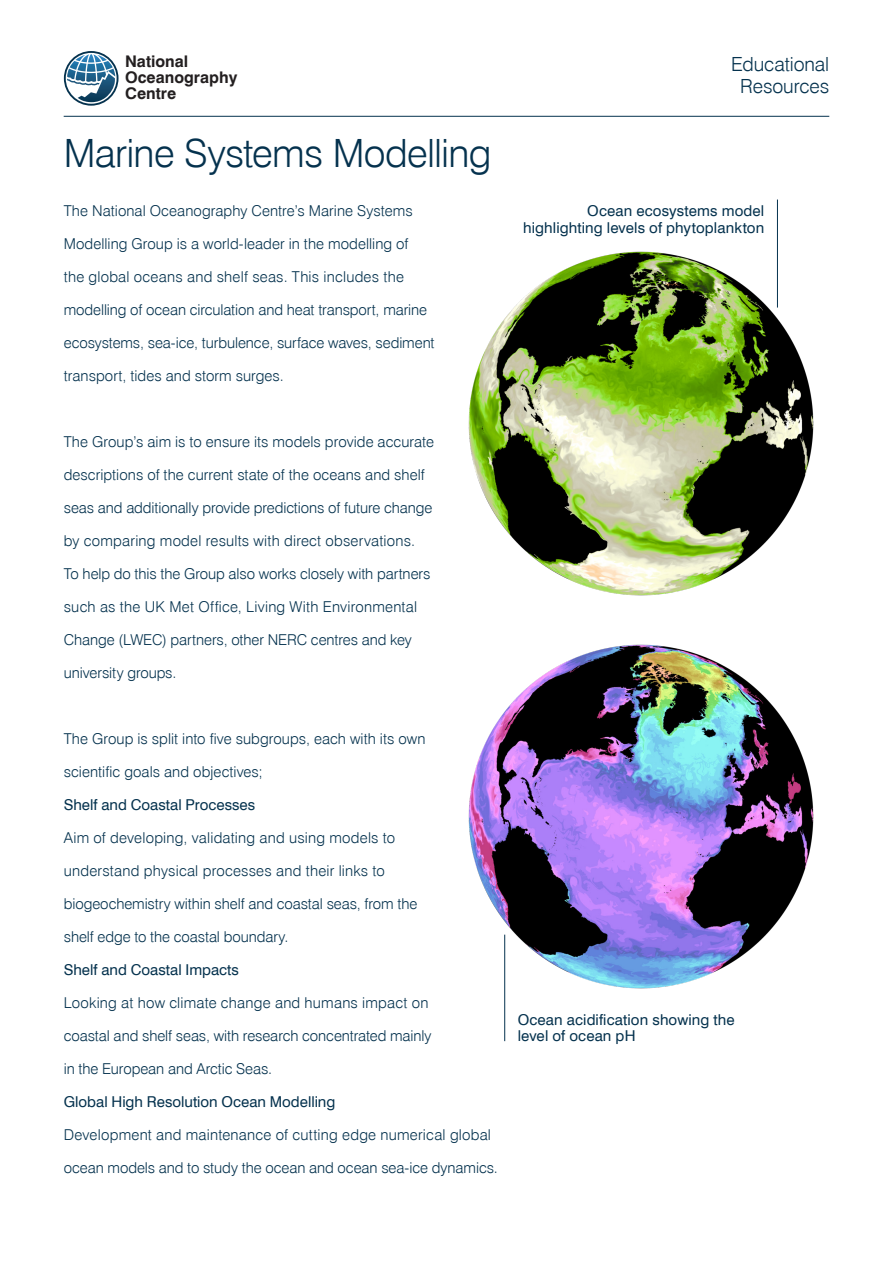
<style>
.page{position:relative;width:893px;height:1263px;background:#fff}
.page>*{position:absolute;margin:0;border:0;box-sizing:border-box;transform-origin:0 0}
.t1{font:300 39px "Swiss 721 BT";letter-spacing:-.02em;color:#05324e}
.t2{font:300 19.5px/22.5px "Swiss 721 BT";letter-spacing:-.005em;color:#05324e;text-align:center}
.t3{font:700 16.05px/16px "Swiss 721 BT";color:#231f20}
.t4{font:300 15px/33px "Swiss 721 BT";color:#05324e}
.t5{font:15px/16.5px "Swiss 721 BT";letter-spacing:.005em;color:#05324e}
</style>
<div class="page">
<svg style="left:64px;top:51px;width:55px;height:55px"></svg>
<hr style="left:64px;top:116px;width:765px;height:1px;background:#05324e">
<hr style="left:504px;top:935px;width:1px;height:106px;background:#05324e">
<img style="left:468px;top:644px;width:346px;height:361px">
<hr style="left:777px;top:200px;width:1px;height:108px;background:#05324e">
<img style="left:468px;top:251px;width:346px;height:345px">
<p class="t3" style="left:125px;top:53px;width:114px">National<br>Oceanography<br>Centre</p>
<p class="t1" style="left:64px;top:129px;width:429px">Marine Systems Modelling</p>
<p class="t4" style="left:64px;top:194px;width:350px">The National Oceanography Centre’s Marine Systems</p>
<p class="t4" style="left:64px;top:227px;width:346px">Modelling Group is a world-leader in the modelling of</p>
<p class="t4" style="left:64px;top:260px;width:342px">the global oceans and shelf seas. This includes the</p>
<p class="t4" style="left:64px;top:293px;width:365px">modelling of ocean circulation and heat transport, marine</p>
<p class="t4" style="left:64px;top:326px;width:372px">ecosystems, sea-ice, turbulence, surface waves, sediment</p>
<p class="t4" style="left:64px;top:359px;width:221px">transport, tides and storm surges.</p>
<p class="t4" style="left:64px;top:425px;width:372px">The Group’s aim is to ensure its models provide accurate</p>
<p class="t4" style="left:64px;top:458px;width:363px">descriptions of the current state of the oceans and shelf</p>
<p class="t4" style="left:64px;top:491px;width:370px">seas and additionally provide predictions of future change</p>
<p class="t4" style="left:64px;top:524px;width:353px">by comparing model results with direct observations.</p>
<p class="t4" style="left:64px;top:557px;width:368px">To help do this the Group also works closely with partners</p>
<p class="t4" style="left:64px;top:590px;width:355px">such as the UK Met Office, Living With Environmental</p>
<p class="t4" style="left:64px;top:623px;width:350px">Change (LWEC) partners, other NERC centres and key</p>
<p class="t4" style="left:64px;top:656px;width:114px">university groups.</p>
<p class="t4" style="left:64px;top:722px;width:363px">The Group is split into five subgroups, each with its own</p>
<p class="t4" style="left:64px;top:755px;width:201px">scientific goals and objectives;</p>
<p class="t5" style="left:64px;top:796px;width:193px">Shelf and Coastal Processes</p>
<p class="t4" style="left:64px;top:821px;width:333px">Aim of developing, validating and using models to</p>
<p class="t4" style="left:64px;top:854px;width:323px">understand physical processes and their links to</p>
<p class="t4" style="left:64px;top:887px;width:355px">biogeochemistry within shelf and coastal seas, from the</p>
<p class="t4" style="left:64px;top:920px;width:226px">shelf edge to the coastal boundary.</p>
<p class="t5" style="left:64px;top:961px;width:177px">Shelf and Coastal Impacts</p>
<p class="t4" style="left:64px;top:986px;width:366px">Looking at how climate change and humans impact on</p>
<p class="t4" style="left:64px;top:1019px;width:369px">coastal and shelf seas, with research concentrated mainly in the European and Arctic Seas.</p>
<p class="t5" style="left:64px;top:1093px;width:273px">Global High Resolution Ocean Modelling</p>
<p class="t4" style="left:64px;top:1118px;width:429px">Development and maintenance of cutting edge numerical global</p>
<p class="t4" style="left:64px;top:1151px;width:436px">ocean models and to study the ocean and ocean sea-ice dynamics.</p>
<p class="t2" style="left:731px;top:52px;width:100px">Educational<br>Resources</p>
<p class="t5" style="left:523px;top:202px;width:243px;text-align:right">Ocean ecosystems model highlighting levels of phytoplankton</p>
<p class="t5" style="left:518px;top:1011px;width:218px">Ocean acidification showing the level of ocean pH</p>
</div>
